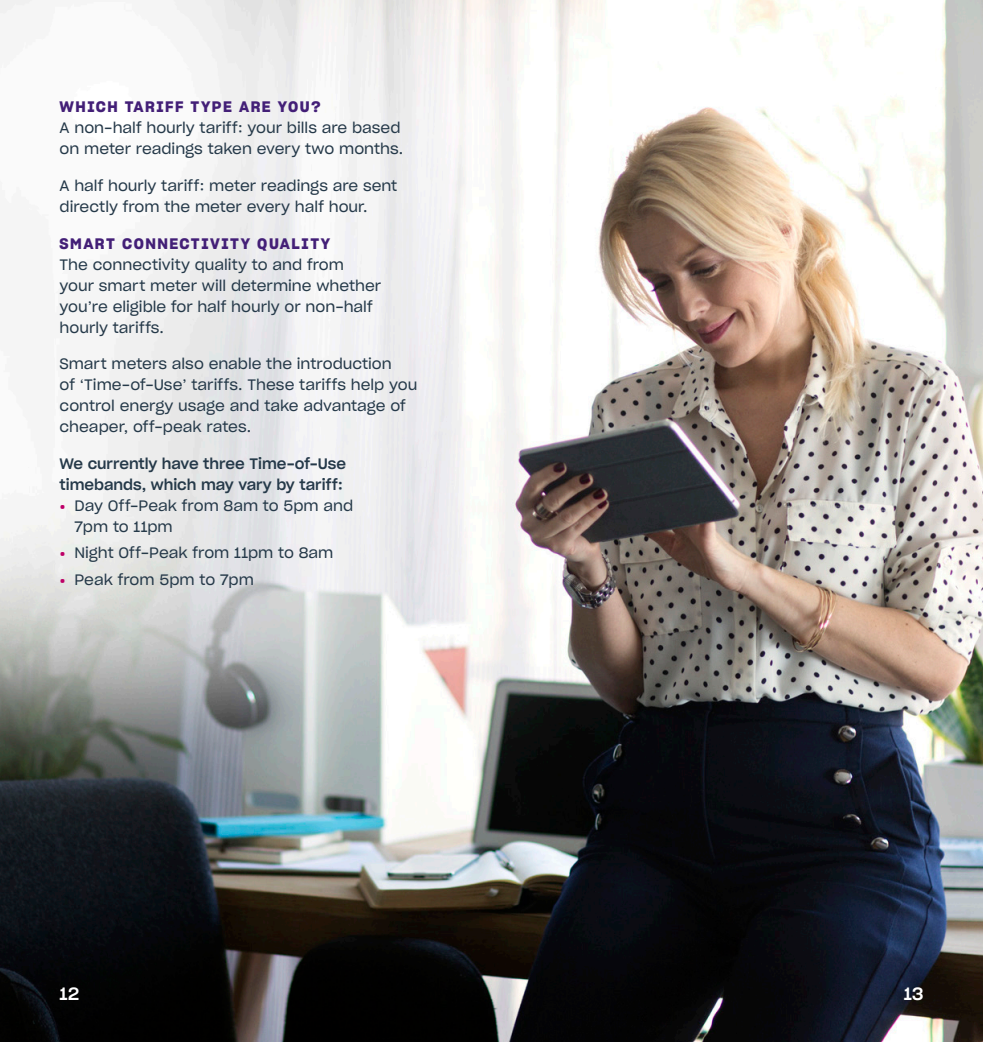
<style>
.page{position:relative;width:983px;height:1042px;background:#fff}
.page>*{position:absolute;margin:0;border:0;box-sizing:border-box;transform-origin:0 0}
.t1{font:17.5px "Sharp Grotesk Medium 20";color:#fff}
.Body_-_8_5pt_-_Grey{font:14.88px/21px "Sharp Grotesk Book 20";color:#253949}
.Body_-_8_5pt_-_Grey-2{font:14.88px/21px "Sharp Grotesk Medium 20";color:#253949}
.Body_-_8_5pt_-_Grey-3{font:14.88px "Sharp Grotesk Semi Bold 20";letter-spacing:.1em;color:#431f77}
.s1{font-family:"Sharp Grotesk Semi Bold 20";color:#431f77}
.s2{font-family:"Sharp Grotesk Bold 20";font-size:14px;color:#be0067}
</style>
<div class="page">
<img style="left:0;top:0;width:982px;height:1042px">
<p class="Body_-_8_5pt_-_Grey-3" style="left:60px;top:95px;width:263px">WHICH TARIFF TYPE ARE YOU?</p>
<p class="Body_-_8_5pt_-_Grey" style="left:60px;top:116px;width:345px">A non-half hourly tariff: your bills are based on meter readings taken every two months.</p>
<p class="Body_-_8_5pt_-_Grey" style="left:60px;top:174px;width:339px">A half hourly tariff: meter readings are sent directly from the meter every half hour.</p>
<p class="Body_-_8_5pt_-_Grey" style="left:60px;top:232px;width:323px"><span class="s1">SMART CONNECTIVITY QUALITY<br></span>The connectivity quality to and from your smart meter will determine whether you’re eligible for half hourly or non-half hourly tariffs.</p>
<p class="Body_-_8_5pt_-_Grey" style="left:60px;top:353px;width:359px">Smart meters also enable the introduction<br>of ‘Time-of-Use’ tariffs. These tariffs help you control energy usage and take advantage of cheaper, off-peak rates.</p>
<p class="Body_-_8_5pt_-_Grey-2" style="left:60px;top:452px;width:288px">We currently have three Time-of-Use timebands, which may vary by tariff:</p>
<p class="Body_-_8_5pt_-_Grey" style="left:74px;top:494px;width:280px;text-indent:-15px"><span class="s2">•</span> Day Off-Peak from 8am to 5pm and<br>7pm to 11pm</p>
<p class="Body_-_8_5pt_-_Grey" style="left:60px;top:542px;width:275px"><span class="s2">•</span> Night Off-Peak from 11pm to 8am</p>
<p class="Body_-_8_5pt_-_Grey" style="left:60px;top:568px;width:196px"><span class="s2">•</span> Peak from 5pm to 7pm</p>
<p class="t1" style="left:60px;top:978px;width:21px">12</p>
<p class="t1" style="left:903px;top:978px;width:21px">13</p>
</div>
